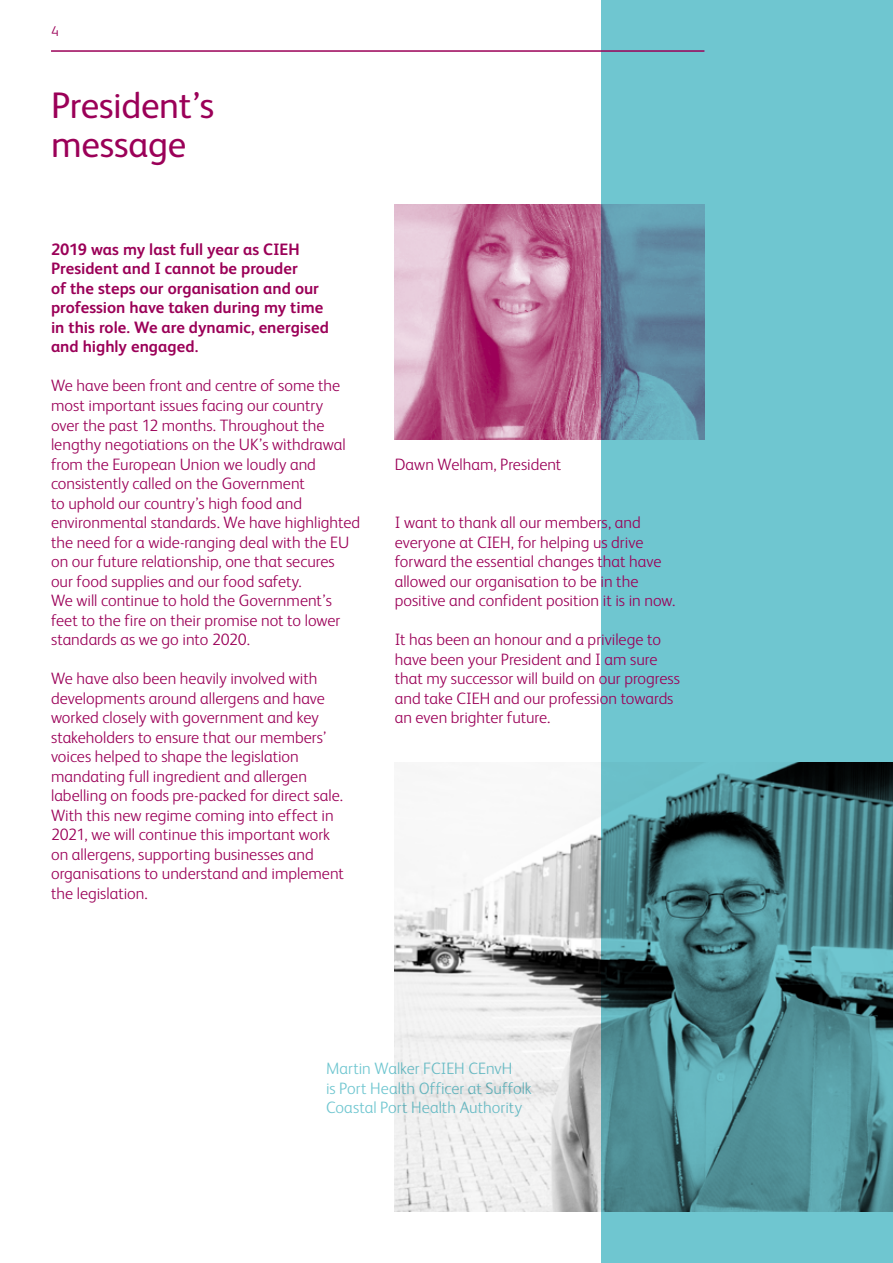
<style>
.page{position:relative;width:893px;height:1263px;background:#fff}
.page>*{position:absolute;margin:0;border:0;box-sizing:border-box;transform-origin:0 0}
.t1{font:37.05px/39px "FS Albert";letter-spacing:-.01em;color:#9b0058}
.t2{font:300 16.5px/19.5px "FS Albert";color:#9b0058}
.t3{font:700 16.5px/19.5px "FS Albert";color:#9b0058}
.t4{font:300 16.5px/19.5px "FS Albert";color:#6fc6d0}
.t5{font:300 14.25px "FS Albert";color:#9b0058}
</style>
<div class="page">
<div style="left:601px;top:0;width:292px;height:1263px;background:#6fc6d0"></div>
<hr style="left:51px;top:50px;width:653px;height:2px;background:#9b0058">
<img style="left:395px;top:762px;width:498px;height:450px">
<img style="left:395px;top:205px;width:309px;height:234px">
<p class="t5" style="left:51px;top:23px;width:9px">4</p>
<h1 class="t1" style="left:51px;top:86px;width:165px">President’s message</h1>
<p class="t3" style="left:51px;top:239px;width:279px">2019 was my last full year as CIEH<br>President and I cannot be prouder<br>of the steps our organisation and our profession have taken during my time in this role. We are dynamic, energised and highly engaged.</p>
<p class="t2" style="left:51px;top:376px;width:311px">We have been front and centre of some the most important issues facing our country<br>over the past 12 months. Throughout the lengthy negotiations on the UK’s withdrawal from the European Union we loudly and consistently called on the Government<br>to uphold our country’s high food and environmental standards. We have highlighted the need for a wide-ranging deal with the EU on our future relationship, one that secures our food supplies and our food safety.<br>We will continue to hold the Government’s feet to the fire on their promise not to lower standards as we go into 2020.</p>
<p class="t2" style="left:51px;top:668px;width:294px">We have also been heavily involved with developments around allergens and have worked closely with government and key stakeholders to ensure that our members’ voices helped to shape the legislation mandating full ingredient and allergen labelling on foods pre-packed for direct sale.<br>With this new regime coming into effect in 2021, we will continue this important work on allergens, supporting businesses and organisations to understand and implement the legislation.</p>
<p class="t2" style="left:395px;top:454px;width:168px">Dawn Welham, President</p>
<p class="t2" style="left:395px;top:513px;width:282px">I want to thank all our members, and everyone at CIEH, for helping us drive forward the essential changes that have allowed our organisation to be in the positive and confident position it is in now.</p>
<p class="t2" style="left:395px;top:630px;width:287px">It has been an honour and a privilege to have been your President and I am sure that my successor will build on our progress and take CIEH and our profession towards an even brighter future.</p>
<p class="t4" style="left:326px;top:1058px;width:207px">Martin Walker FCIEH CEnvH<br>is Port Health Officer at Suffolk<br>Coastal Port Health Authority</p>
</div>
